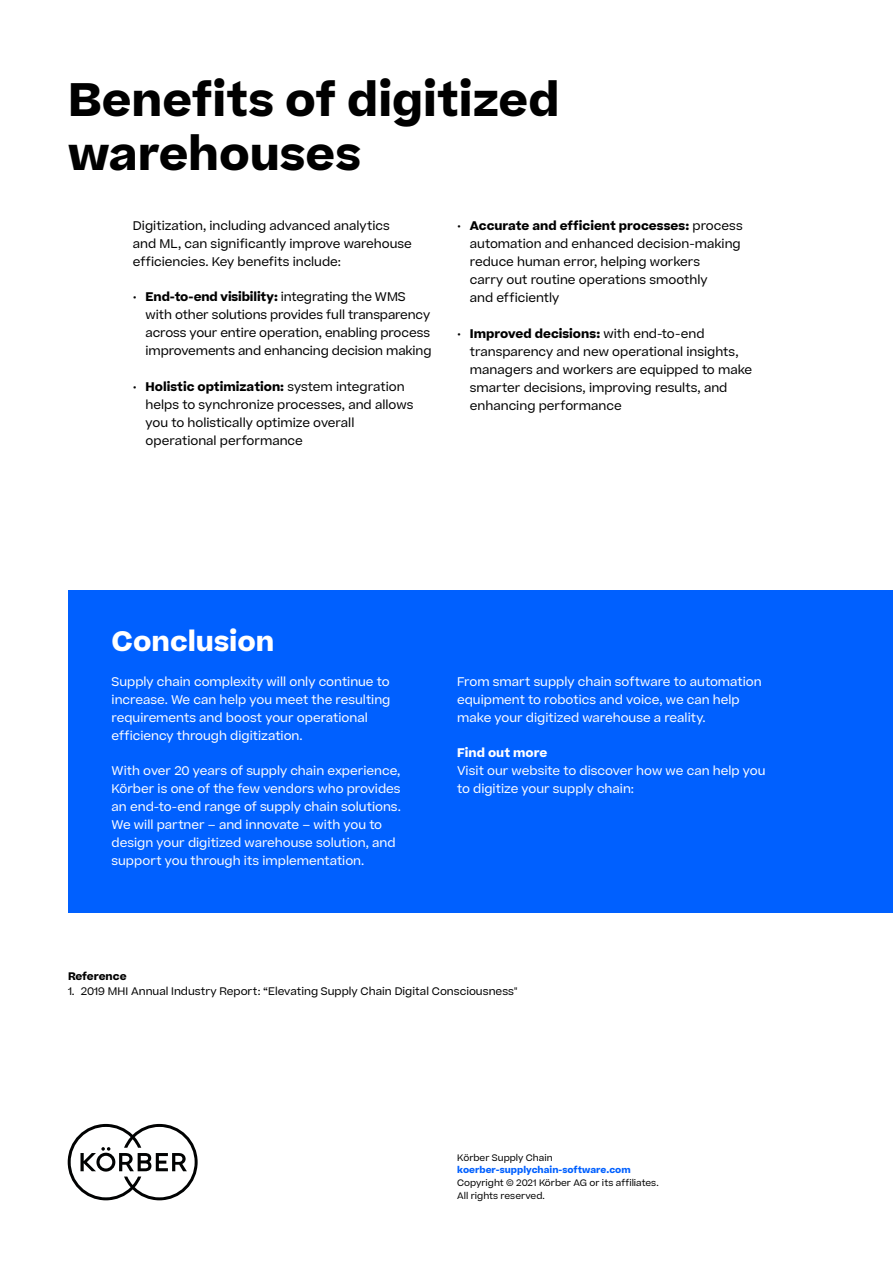
<style>
.page{position:relative;width:893px;height:1263px;background:#fff}
.page>*{position:absolute;margin:0;border:0;box-sizing:border-box;transform-origin:0 0}
.t1{font:700 45px/54px "Koerber";color:#000}
.t2{font:700 27px "Koerber";color:#fff}
.t3{font:12px/18px "Koerber";color:#000}
.t4{font:12px/18px "Koerber";color:#fff}
.t5{font:700 12px "Koerber";color:#fff}
.t6{font:10.5px "Koerber";color:#000}
.t7{font:700 10.5px "Koerber";letter-spacing:-.005em;color:#000}
.t8{font:9px/12.8px "Koerber";color:#000}
.t9{font:700 9px "Koerber";color:#0060ff}
.s1{font-weight:700}
</style>
<div class="page">
<div style="left:68px;top:590px;width:825px;height:323px;background:#0060ff"></div>
<svg style="left:68px;top:1124px;width:130px;height:76px"></svg>
<h1 class="t1" style="left:68px;top:73px;width:493px">Benefits of digitized warehouses</h1>
<p class="t3" style="left:133px;top:217px;width:280px">Digitization, including advanced analytics and ML, can significantly improve warehouse efficiencies. Key benefits include:</p>
<p class="t3" style="left:146px;top:288px;width:287px;text-indent:-13px">• <span class="s1">End-to-end visibility:</span> integrating the WMS with other solutions provides full transparency across your entire operation, enabling process improvements and enhancing decision making</p>
<p class="t3" style="left:146px;top:378px;width:269px;text-indent:-13px">• <span class="s1">Holistic optimization:</span> system integration helps to synchronize processes, and allows you to holistically optimize overall operational performance</p>
<p class="t3" style="left:470px;top:217px;width:274px;text-indent:-13px">• <span class="s1">Accurate and efficient processes:</span> process automation and enhanced decision-making reduce human error, helping workers<br>carry out routine operations smoothly<br>and efficiently</p>
<p class="t3" style="left:470px;top:325px;width:284px;text-indent:-13px">• <span class="s1">Improved decisions:</span> with end-to-end transparency and new operational insights, managers and workers are equipped to make smarter decisions, improving results, and enhancing performance</p>
<h2 class="t2" style="left:112px;top:623px;width:164px">Conclusion</h2>
<p class="t4" style="left:112px;top:673px;width:280px">Supply chain complexity will only continue to increase. We can help you meet the resulting requirements and boost your operational efficiency through digitization.</p>
<p class="t4" style="left:112px;top:762px;width:291px">With over 20 years of supply chain experience, Körber is one of the few vendors who provides an end-to-end range of supply chain solutions.<br>We will partner – and innovate – with you to design your digitized warehouse solution, and support you through its implementation.</p>
<p class="t4" style="left:457px;top:673px;width:306px">From smart supply chain software to automation equipment to robotics and voice, we can help make your digitized warehouse a reality.</p>
<p class="t5" style="left:457px;top:745px;width:92px">Find out more</p>
<p class="t4" style="left:457px;top:762px;width:310px">Visit our website to discover how we can help you to digitize your supply chain:</p>
<p class="t7" style="left:68px;top:969px;width:60px">Reference</p>
<p class="t6" style="left:68px;top:984px;width:451px">1. 2019 MHI Annual Industry Report: “Elevating Supply Chain Digital Consciousness"</p>
<p class="t8" style="left:457px;top:1151px;width:97px">Körber Supply Chain</p>
<p class="t9" style="left:457px;top:1163px;width:175px">koerber-supplychain-software.com</p>
<p class="t8" style="left:457px;top:1176px;width:203px">Copyright © 2021 Körber AG or its affiliates.<br>All rights reserved.</p>
</div>
